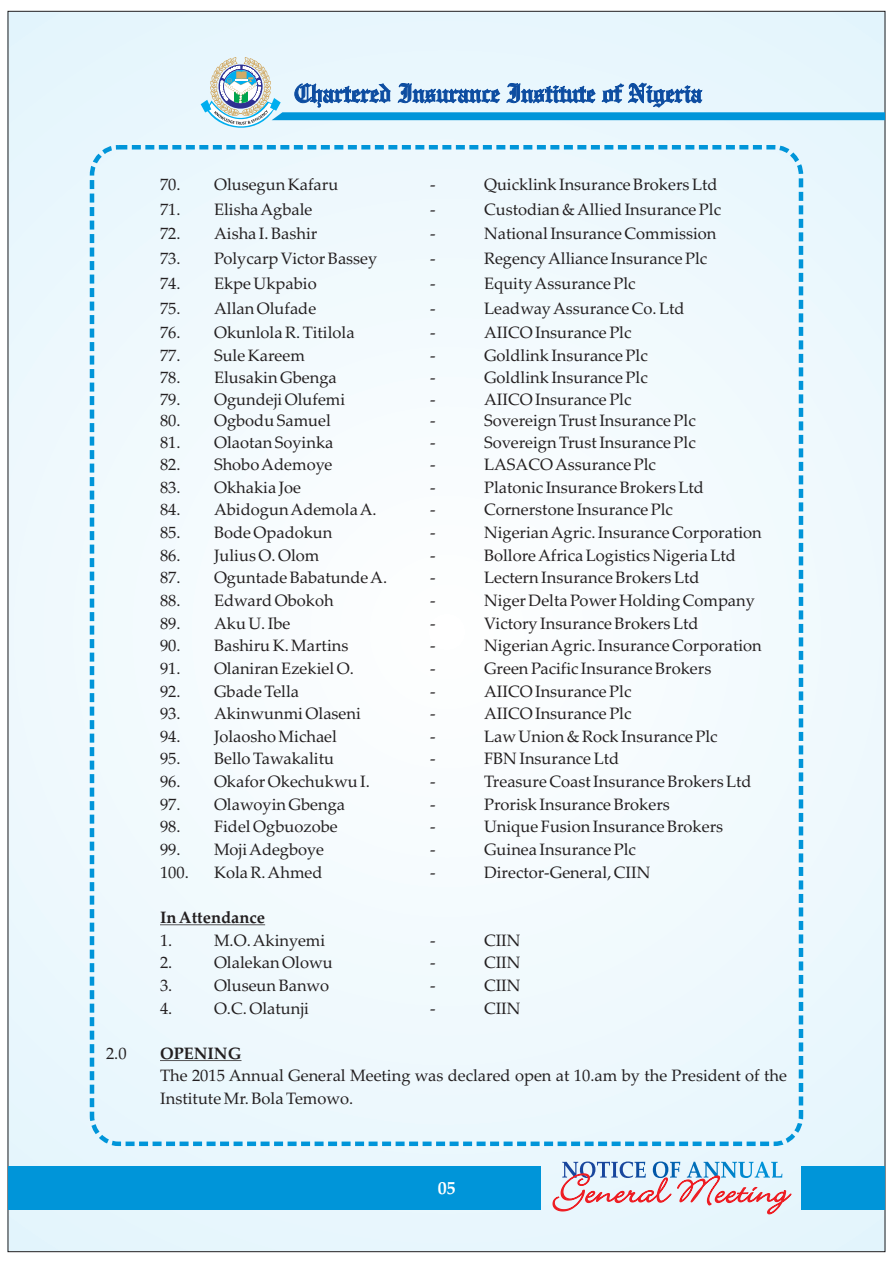
<style>
.page{position:relative;width:893px;height:1263px;background:#fff}
.page>*{position:absolute;margin:0;border:0;box-sizing:border-box;transform-origin:0 0}
.t1{font:700 18px "Palatino Linotype";color:#fff}
.t2{font:16.5px/22.6px "Palatino Linotype";color:#231f20}
.t3{font:700 16.5px "Palatino Linotype";color:#231f20}
</style>
<div class="page">
<div style="left:8px;top:11px;width:877px;height:1241px;background:#f0f9fd"></div>
<div style="left:8px;top:1166px;width:532px;height:43px;background:#0095d9"></div>
<svg style="left:562px;top:1161px;width:221px;height:17px"></svg>
<svg style="left:552px;top:1173px;width:119px;height:38px"></svg>
<svg style="left:677px;top:1175px;width:114px;height:39px"></svg>
<div style="left:802px;top:1166px;width:83px;height:43px;background:#0095d9"></div>
<svg style="left:201px;top:57px;width:684px;height:79px"></svg>
<div style="left:90px;top:145px;width:713px;height:1001px;border:4px dashed #0095d9;border-radius:27px"></div>
<hr style="left:160px;top:924px;width:105px;height:1px;background:#231f20">
<hr style="left:160px;top:1060px;width:81px;height:1px;background:#231f20">
<p class="t2" style="left:160px;top:175px;width:180px">70. Olusegun Kafaru</p>
<p class="t2" style="left:430px;top:175px;width:7px">-</p>
<p class="t2" style="left:484px;top:175px;width:235px">Quicklink Insurance Brokers Ltd</p>
<p class="t2" style="left:160px;top:200px;width:154px">71. Elisha Agbale</p>
<p class="t2" style="left:430px;top:200px;width:7px">-</p>
<p class="t2" style="left:484px;top:200px;width:238px">Custodian &amp; Allied Insurance Plc</p>
<p class="t2" style="left:160px;top:224px;width:159px">72. Aisha I. Bashir</p>
<p class="t2" style="left:430px;top:224px;width:7px">-</p>
<p class="t2" style="left:484px;top:224px;width:234px">National Insurance Commission</p>
<p class="t2" style="left:160px;top:249px;width:219px">73. Polycarp Victor Bassey</p>
<p class="t2" style="left:430px;top:249px;width:7px">-</p>
<p class="t2" style="left:484px;top:249px;width:225px">Regency Alliance Insurance Plc</p>
<p class="t2" style="left:160px;top:274px;width:158px">74. Ekpe Ukpabio</p>
<p class="t2" style="left:430px;top:274px;width:7px">-</p>
<p class="t2" style="left:484px;top:274px;width:153px">Equity Assurance Plc</p>
<p class="t2" style="left:160px;top:299px;width:158px">75. Allan Olufade</p>
<p class="t2" style="left:430px;top:299px;width:7px">-</p>
<p class="t2" style="left:484px;top:299px;width:202px">Leadway Assurance Co. Ltd</p>
<p class="t2" style="left:160px;top:323px;width:196px">76. Okunlola R. Titilola</p>
<p class="t2" style="left:430px;top:323px;width:7px">-</p>
<p class="t2" style="left:484px;top:323px;width:149px">AIICO Insurance Plc</p>
<p class="t2" style="left:160px;top:346px;width:146px">77. Sule Kareem</p>
<p class="t2" style="left:430px;top:346px;width:7px">-</p>
<p class="t2" style="left:484px;top:346px;width:165px">Goldlink Insurance Plc</p>
<p class="t2" style="left:160px;top:368px;width:178px">78. Elusakin Gbenga</p>
<p class="t2" style="left:430px;top:368px;width:7px">-</p>
<p class="t2" style="left:484px;top:368px;width:165px">Goldlink Insurance Plc</p>
<p class="t2" style="left:160px;top:390px;width:187px">79. Ogundeji Olufemi</p>
<p class="t2" style="left:430px;top:390px;width:7px">-</p>
<p class="t2" style="left:484px;top:390px;width:149px">AIICO Insurance Plc</p>
<p class="t2" style="left:160px;top:411px;width:172px">80. Ogbodu Samuel</p>
<p class="t2" style="left:430px;top:411px;width:7px">-</p>
<p class="t2" style="left:484px;top:411px;width:213px">Sovereign Trust Insurance Plc</p>
<p class="t2" style="left:160px;top:433px;width:175px">81. Olaotan Soyinka</p>
<p class="t2" style="left:430px;top:433px;width:7px">-</p>
<p class="t2" style="left:484px;top:433px;width:213px">Sovereign Trust Insurance Plc</p>
<p class="t2" style="left:160px;top:455px;width:174px">82. Shobo Ademoye</p>
<p class="t2" style="left:430px;top:455px;width:7px">-</p>
<p class="t2" style="left:484px;top:455px;width:173px">LASACO Assurance Plc</p>
<p class="t2" style="left:160px;top:478px;width:143px">83. Okhakia Joe</p>
<p class="t2" style="left:430px;top:478px;width:7px">-</p>
<p class="t2" style="left:484px;top:478px;width:221px">Platonic Insurance Brokers Ltd</p>
<p class="t2" style="left:160px;top:500px;width:218px">84. Abidogun Ademola A.</p>
<p class="t2" style="left:430px;top:500px;width:7px">-</p>
<p class="t2" style="left:484px;top:500px;width:190px">Cornerstone Insurance Plc</p>
<p class="t2" style="left:160px;top:523px;width:174px">85. Bode Opadokun</p>
<p class="t2" style="left:430px;top:523px;width:7px">-</p>
<p class="t2" style="left:484px;top:523px;width:279px">Nigerian Agric. Insurance Corporation</p>
<p class="t2" style="left:160px;top:546px;width:161px">86. Julius O. Olom</p>
<p class="t2" style="left:430px;top:546px;width:7px">-</p>
<p class="t2" style="left:484px;top:546px;width:253px">Bollore Africa Logistics Nigeria Ltd</p>
<p class="t2" style="left:160px;top:568px;width:229px">87. Oguntade Babatunde A.</p>
<p class="t2" style="left:430px;top:568px;width:7px">-</p>
<p class="t2" style="left:484px;top:568px;width:217px">Lectern Insurance Brokers Ltd</p>
<p class="t2" style="left:160px;top:591px;width:175px">88. Edward Obokoh</p>
<p class="t2" style="left:430px;top:591px;width:7px">-</p>
<p class="t2" style="left:484px;top:591px;width:272px">Niger Delta Power Holding Company</p>
<p class="t2" style="left:160px;top:614px;width:132px">89. Aku U. Ibe</p>
<p class="t2" style="left:430px;top:614px;width:7px">-</p>
<p class="t2" style="left:484px;top:614px;width:216px">Victory Insurance Brokers Ltd</p>
<p class="t2" style="left:160px;top:636px;width:190px">90. Bashiru K. Martins</p>
<p class="t2" style="left:430px;top:636px;width:7px">-</p>
<p class="t2" style="left:484px;top:636px;width:279px">Nigerian Agric. Insurance Corporation</p>
<p class="t2" style="left:160px;top:659px;width:195px">91. Olaniran Ezekiel O.</p>
<p class="t2" style="left:430px;top:659px;width:7px">-</p>
<p class="t2" style="left:484px;top:659px;width:229px">Green Pacific Insurance Brokers</p>
<p class="t2" style="left:160px;top:681px;width:141px">92. Gbade Tella</p>
<p class="t2" style="left:430px;top:681px;width:7px">-</p>
<p class="t2" style="left:484px;top:681px;width:149px">AIICO Insurance Plc</p>
<p class="t2" style="left:160px;top:704px;width:202px">93. Akinwunmi Olaseni</p>
<p class="t2" style="left:430px;top:704px;width:7px">-</p>
<p class="t2" style="left:484px;top:704px;width:149px">AIICO Insurance Plc</p>
<p class="t2" style="left:160px;top:727px;width:178px">94. Jolaosho Michael</p>
<p class="t2" style="left:430px;top:727px;width:7px">-</p>
<p class="t2" style="left:484px;top:727px;width:235px">Law Union &amp; Rock Insurance Plc</p>
<p class="t2" style="left:160px;top:749px;width:176px">95. Bello Tawakalitu</p>
<p class="t2" style="left:430px;top:749px;width:7px">-</p>
<p class="t2" style="left:484px;top:749px;width:137px">FBN Insurance Ltd</p>
<p class="t2" style="left:160px;top:772px;width:211px">96. Okafor Okechukwu I.</p>
<p class="t2" style="left:430px;top:772px;width:7px">-</p>
<p class="t2" style="left:484px;top:772px;width:269px">Treasure Coast Insurance Brokers Ltd</p>
<p class="t2" style="left:160px;top:795px;width:187px">97. Olawoyin Gbenga</p>
<p class="t2" style="left:430px;top:795px;width:7px">-</p>
<p class="t2" style="left:484px;top:795px;width:187px">Prorisk Insurance Brokers</p>
<p class="t2" style="left:160px;top:817px;width:179px">98. Fidel Ogbuozobe</p>
<p class="t2" style="left:430px;top:817px;width:7px">-</p>
<p class="t2" style="left:484px;top:817px;width:241px">Unique Fusion Insurance Brokers</p>
<p class="t2" style="left:160px;top:840px;width:166px">99. Moji Adegboye</p>
<p class="t2" style="left:430px;top:840px;width:7px">-</p>
<p class="t2" style="left:484px;top:840px;width:153px">Guinea Insurance Plc</p>
<p class="t2" style="left:160px;top:863px;width:30px">100.</p>
<p class="t2" style="left:214px;top:863px;width:110px">Kola R. Ahmed</p>
<p class="t2" style="left:430px;top:863px;width:7px">-</p>
<p class="t2" style="left:484px;top:863px;width:168px">Director-General, CIIN</p>
<p class="t3" style="left:160px;top:911px;width:107px">In Attendance</p>
<p class="t2" style="left:160px;top:930px;width:14px">1.</p>
<p class="t2" style="left:214px;top:930px;width:113px">M.O. Akinyemi</p>
<p class="t2" style="left:430px;top:930px;width:7px">-</p>
<p class="t2" style="left:484px;top:930px;width:38px">CIIN</p>
<p class="t2" style="left:160px;top:953px;width:14px">2.</p>
<p class="t2" style="left:214px;top:953px;width:120px">Olalekan Olowu</p>
<p class="t2" style="left:430px;top:953px;width:7px">-</p>
<p class="t2" style="left:484px;top:953px;width:38px">CIIN</p>
<p class="t2" style="left:160px;top:976px;width:14px">3.</p>
<p class="t2" style="left:214px;top:976px;width:117px">Oluseun Banwo</p>
<p class="t2" style="left:430px;top:976px;width:7px">-</p>
<p class="t2" style="left:484px;top:976px;width:38px">CIIN</p>
<p class="t2" style="left:160px;top:998px;width:14px">4.</p>
<p class="t2" style="left:214px;top:998px;width:97px">O.C. Olatunji</p>
<p class="t2" style="left:430px;top:998px;width:7px">-</p>
<p class="t2" style="left:484px;top:998px;width:38px">CIIN</p>
<p class="t2" style="left:106px;top:1044px;width:22px">2.0</p>
<p class="t3" style="left:160px;top:1047px;width:83px">OPENING</p>
<p class="t2" style="left:160px;top:1066px;width:628px">The 2015 Annual General Meeting was declared open at 10.am by the President of the<br>Institute Mr. Bola Temowo.</p>
<p class="t1" style="left:438px;top:1180px;width:19px">05</p>
</div>
